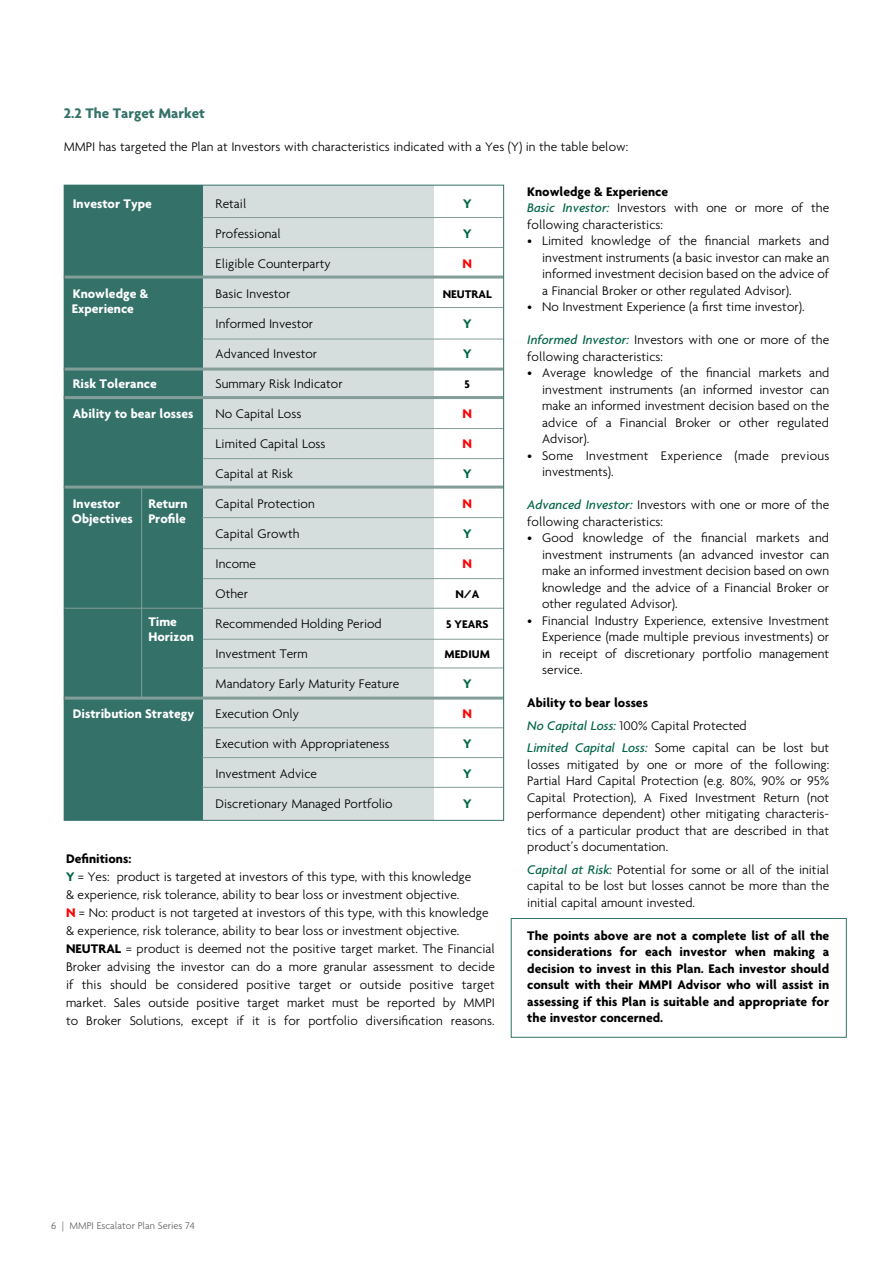
<style>
.page{position:relative;width:893px;height:1263px;background:#fff}
.page>*{position:absolute;margin:0;border:0;box-sizing:border-box;transform-origin:0 0}
.t1{font:700 15px "Agenda";color:#347269}
.t2{font:300 13.5px/16.5px "Agenda";color:#000;text-align:justify}
.t3{font:700 13.5px/16.5px "Agenda";color:#000;text-align:justify}
.t4{font:700 13.5px/15px "Agenda";color:#fff}
.t5{font:300 13.5px/16.5px "Agenda";letter-spacing:.02em;color:#000}
.t6{font:700 13.5px "Agenda";color:#006548}
.t7{font:700 13.5px "Agenda";color:#f00}
.t8{font:700 12px "Agenda";color:#000}
.t9{font:300 10.5px "Agenda";color:#646469}
.s1{font-weight:700}
.s2{font-weight:500;font-style:italic;color:#006548}
.s3{font-weight:700;color:#006548}
.s4{font-weight:700;color:#f00}
</style>
<div class="page">
<div style="left:65px;top:185px;width:369px;height:635px;background:#d6dedd"></div>
<div style="left:64px;top:185px;width:138px;height:635px;background:#347269"></div>
<hr style="left:202px;top:217px;width:302px;height:1px;background:#839d98">
<hr style="left:202px;top:247px;width:301px;height:1px;background:#839d98">
<hr style="left:202px;top:307px;width:302px;height:1px;background:#839d98">
<hr style="left:202px;top:339px;width:301px;height:1px;background:#839d98">
<hr style="left:202px;top:458px;width:302px;height:1px;background:#839d98">
<hr style="left:202px;top:517px;width:301px;height:1px;background:#839d98">
<hr style="left:203px;top:548px;width:300px;height:1px;background:#839d98">
<hr style="left:203px;top:578px;width:300px;height:1px;background:#839d98">
<hr style="left:64px;top:608px;width:440px;height:1px;background:#839d98">
<hr style="left:203px;top:639px;width:301px;height:1px;background:#839d98">
<hr style="left:202px;top:727px;width:302px;height:1px;background:#839d98">
<hr style="left:202px;top:757px;width:301px;height:1px;background:#839d98">
<hr style="left:202px;top:787px;width:301px;height:1px;background:#839d98">
<hr style="left:202px;top:668px;width:302px;height:1px;background:#839d98">
<hr style="left:202px;top:428px;width:302px;height:1px;background:#839d98">
<hr style="left:64px;top:276px;width:439px;height:3px;background:#839d98">
<hr style="left:64px;top:368px;width:439px;height:3px;background:#839d98">
<hr style="left:64px;top:396px;width:439px;height:3px;background:#839d98">
<hr style="left:64px;top:486px;width:439px;height:3px;background:#839d98">
<hr style="left:64px;top:697px;width:440px;height:3px;background:#839d98">
<hr style="left:141px;top:488px;width:1px;height:210px;background:#839d98">
<div style="left:511px;top:918px;width:336px;height:120px;border:1px solid #347269"></div>
<p class="t1" style="left:64px;top:104px;width:143px">2.2 The Target Market</p>
<p class="t2" style="left:64px;top:138px;width:566px">MMPI has targeted the Plan at Investors with characteristics indicated with a Yes (Y) in the table below:</p>
<p class="t2" style="left:527px;top:183px;width:303px;text-align:left"><span class="s1">Knowledge &amp; Experience<br></span><span class="s2">Basic Investor:</span> Investors with one or more of the following characteristics:</p>
<p class="t2" style="left:542px;top:232px;width:289px;text-indent:-15px">• Limited knowledge of the financial markets and investment instruments (a basic investor can make an informed investment decision based on the advice of a Financial Broker or other regulated Advisor).</p>
<p class="t2" style="left:527px;top:298px;width:279px">• No Investment Experience (a first time investor).</p>
<p class="t2" style="left:527px;top:331px;width:303px"><span class="s2">Informed Investor:</span> Investors with one or more of the following characteristics:</p>
<p class="t2" style="left:542px;top:364px;width:289px;text-indent:-15px">• Average knowledge of the financial markets and investment instruments (an informed investor can make an informed investment decision based on the advice of a Financial Broker or other regulated Advisor).</p>
<p class="t5" style="left:542px;top:447px;width:289px;text-indent:-15px">• Some Investment Experience (made previous investments).</p>
<p class="t2" style="left:527px;top:496px;width:303px"><span class="s2">Advanced Investor:</span> Investors with one or more of the following characteristics:</p>
<p class="t2" style="left:542px;top:529px;width:289px;text-indent:-15px">• Good knowledge of the financial markets and investment instruments (an advanced investor can make an informed investment decision based on own knowledge and the advice of a Financial Broker or other regulated Advisor).</p>
<p class="t2" style="left:542px;top:612px;width:289px;text-indent:-15px">• Financial Industry Experience, extensive Investment Experience (made multiple previous investments) or in receipt of discretionary portfolio management service.</p>
<p class="t2" style="left:527px;top:691px;width:303px;line-height:22.5px;text-align:left"><span class="s1">Ability to bear losses<br></span><span class="s2">No Capital Loss:</span> 100% Capital Protected<br><span class="s2">Limited Capital Loss:</span> Some capital can be lost but</p>
<p class="t2" style="left:527px;top:756px;width:303px">losses mitigated by one or more of the following:<br>Partial Hard Capital Protection (e.g. 80%, 90% or 95% Capital Protection), A Fixed Investment Return (not performance dependent) other mitigating characteris&shy;tics of a particular product that are described in that product’s documentation.</p>
<p class="t2" style="left:527px;top:861px;width:303px"><span class="s2">Capital at Risk:</span> Potential for some or all of the initial capital to be lost but losses cannot be more than the initial capital amount invested.</p>
<p class="t3" style="left:527px;top:927px;width:304px">The points above are not a complete list of all the considerations for each investor when making a decision to invest in this Plan. Each investor should consult with their MMPI Advisor who will assist in assessing if this Plan is suitable and appropriate for the investor concerned.</p>
<p class="t4" style="left:73px;top:196px;width:81px">Investor Type</p>
<p class="t2" style="left:216px;top:195px;width:32px">Retail</p>
<p class="t6" style="left:463px;top:196px;width:10px">Y</p>
<p class="t2" style="left:216px;top:225px;width:67px">Professional</p>
<p class="t6" style="left:463px;top:226px;width:10px">Y</p>
<p class="t2" style="left:216px;top:255px;width:117px">Eligible Counterparty</p>
<p class="t7" style="left:462px;top:256px;width:11px">N</p>
<p class="t4" style="left:73px;top:286px;width:77px">Knowledge &amp;</p>
<p class="t2" style="left:216px;top:285px;width:76px">Basic Investor</p>
<p class="t8" style="left:443px;top:287px;width:51px">NEUTRAL</p>
<p class="t2" style="left:216px;top:315px;width:99px">Informed Investor</p>
<p class="t6" style="left:463px;top:316px;width:10px">Y</p>
<p class="t2" style="left:216px;top:345px;width:103px">Advanced Investor</p>
<p class="t6" style="left:463px;top:346px;width:10px">Y</p>
<p class="t4" style="left:73px;top:376px;width:86px">Risk Tolerance</p>
<p class="t2" style="left:216px;top:375px;width:129px">Summary Risk Indicator</p>
<p class="t8" style="left:465px;top:377px;width:7px">5</p>
<p class="t4" style="left:73px;top:406px;width:122px">Ability to bear losses</p>
<p class="t2" style="left:216px;top:405px;width:87px">No Capital Loss</p>
<p class="t7" style="left:462px;top:406px;width:11px">N</p>
<p class="t2" style="left:216px;top:435px;width:111px">Limited Capital Loss</p>
<p class="t7" style="left:462px;top:436px;width:11px">N</p>
<p class="t2" style="left:216px;top:465px;width:79px">Capital at Risk</p>
<p class="t6" style="left:463px;top:466px;width:10px">Y</p>
<p class="t4" style="left:73px;top:496px;width:49px">Investor</p>
<p class="t2" style="left:216px;top:495px;width:101px">Capital Protection</p>
<p class="t7" style="left:462px;top:496px;width:11px">N</p>
<p class="t2" style="left:216px;top:525px;width:85px">Capital Growth</p>
<p class="t6" style="left:463px;top:526px;width:10px">Y</p>
<p class="t2" style="left:216px;top:555px;width:42px">Income</p>
<p class="t7" style="left:462px;top:556px;width:11px">N</p>
<p class="t2" style="left:216px;top:585px;width:34px">Other</p>
<p class="t8" style="left:455px;top:587px;width:25px">N/A</p>
<p class="t2" style="left:216px;top:615px;width:168px">Recommended Holding Period</p>
<p class="t8" style="left:446px;top:617px;width:44px">5 YEARS</p>
<p class="t2" style="left:216px;top:645px;width:94px">Investment Term</p>
<p class="t8" style="left:445px;top:647px;width:47px">MEDIUM</p>
<p class="t2" style="left:216px;top:675px;width:185px">Mandatory Early Maturity Feature</p>
<p class="t6" style="left:463px;top:676px;width:10px">Y</p>
<p class="t4" style="left:73px;top:706px;width:123px">Distribution Strategy</p>
<p class="t2" style="left:216px;top:705px;width:85px">Execution Only</p>
<p class="t7" style="left:462px;top:706px;width:11px">N</p>
<p class="t2" style="left:216px;top:735px;width:175px">Execution with Appropriateness</p>
<p class="t6" style="left:463px;top:736px;width:10px">Y</p>
<p class="t2" style="left:216px;top:765px;width:103px">Investment Advice</p>
<p class="t6" style="left:463px;top:766px;width:10px">Y</p>
<p class="t2" style="left:216px;top:795px;width:179px">Discretionary Managed Portfolio</p>
<p class="t6" style="left:463px;top:796px;width:10px">Y</p>
<p class="t4" style="left:72px;top:301px;width:64px">Experience</p>
<p class="t4" style="left:148px;top:496px;width:41px">Return<br>Profile</p>
<p class="t4" style="left:72px;top:511px;width:63px">Objectives</p>
<p class="t4" style="left:148px;top:614px;width:47px">Time<br>Horizon</p>
<p class="t2" style="left:66px;top:850px;width:430px;line-height:18px;text-align:left"><span class="s1">Definitions:<br></span><span class="s3">Y</span> = Yes: product is targeted at investors of this type, with this knowledge<br>&amp; experience, risk tolerance, ability to bear loss or investment objective.<br><span class="s4">N</span> = No: product is not targeted at investors of this type, with this knowledge &amp; experience, risk tolerance, ability to bear loss or investment objective.<br><span class="s1">NEUTRAL</span> = product is deemed not the positive target market. The Financial Broker advising the investor can do a more granular assessment to decide if this should be considered positive target or outside positive target market. Sales outside positive target market must be reported by MMPI to Broker Solutions, except if it is for portfolio diversification reasons.</p>
<p class="t9" style="left:51px;top:1219px;width:145px">6 | MMPI Escalator Plan Series 74</p>
</div>
